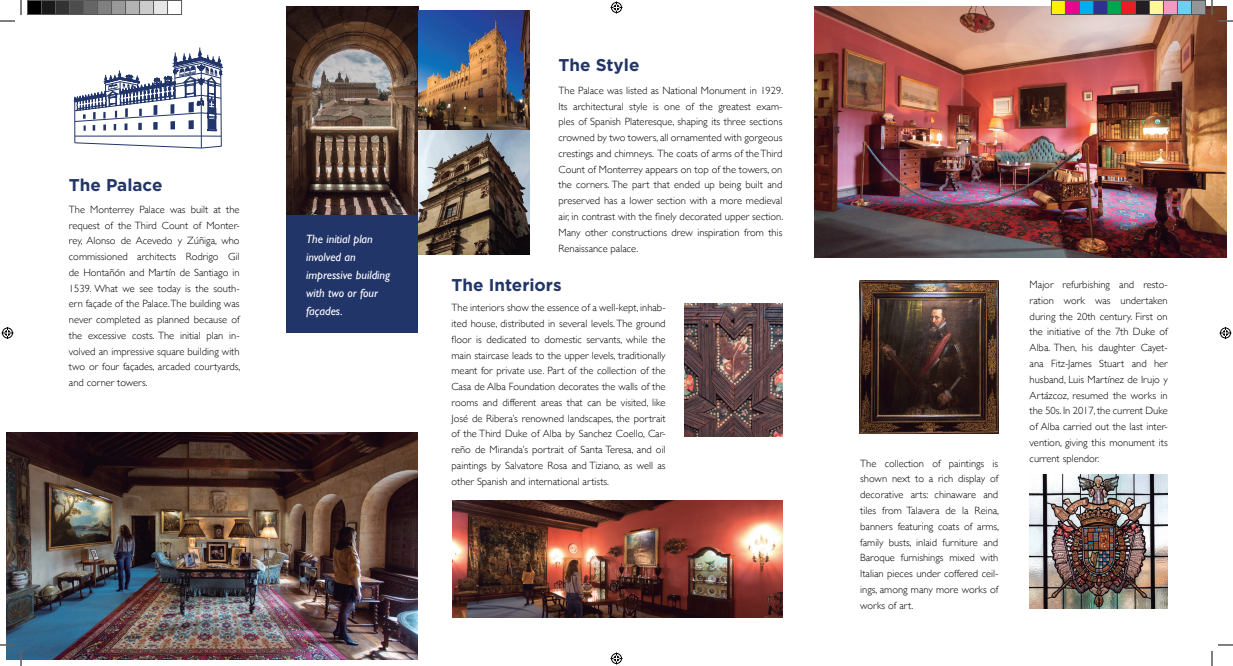
<style>
.page{position:relative;width:1233px;height:666px;background:#fff}
.page>*{position:absolute;margin:0;border:0;box-sizing:border-box;transform-origin:0 0}
.Heading_1{font:700 17px "Gotham";color:#223569}
.Heading_1-2{font:italic 12px/18px "Gill Sans";color:#fff}
.Heading_1-3{font:300 10.5px/15.8px "Gill Sans";color:#000;text-align:justify}
</style>
<div class="page">
<img style="left:7px;top:432px;width:410px;height:227px">
<img style="left:815px;top:7px;width:411px;height:251px">
<img style="left:286px;top:7px;width:132px;height:208px">
<div style="left:286px;top:215px;width:132px;height:117px;background:#223569"></div>
<img style="left:418px;top:11px;width:111px;height:120px">
<svg style="left:418px;top:131px;width:111px;height:124px;background:#716962"></svg>
<svg style="left:74px;top:47px;width:149px;height:101px"></svg>
<img style="left:452px;top:500px;width:330px;height:117px">
<img style="left:1029px;top:474px;width:138px;height:134px">
<img style="left:860px;top:281px;width:138px;height:152px">
<img style="left:684px;top:304px;width:98px;height:132px">
<svg style="left:1218px;top:20px;width:15px;height:2px"></svg>
<svg style="left:0;top:644px;width:15px;height:1px"></svg>
<svg style="left:1218px;top:644px;width:15px;height:1px"></svg>
<svg style="left:0;top:0;width:22px;height:22px"></svg>
<svg style="left:20px;top:651px;width:2px;height:15px"></svg>
<svg style="left:1211px;top:0;width:1px;height:15px"></svg>
<svg style="left:1211px;top:651px;width:1px;height:15px"></svg>
<svg style="left:610px;top:1px;width:12px;height:12px"></svg>
<svg style="left:610px;top:652px;width:12px;height:12px"></svg>
<svg style="left:2px;top:327px;width:12px;height:12px"></svg>
<svg style="left:1219px;top:327px;width:12px;height:12px"></svg>
<div style="left:28px;top:0;width:13px;height:14px;background:#000"></div>
<div style="left:27px;top:0;width:15px;height:15px;border:1px solid #595959"></div>
<div style="left:42px;top:0;width:14px;height:14px;background:#1a1a1a"></div>
<div style="left:41px;top:0;width:15px;height:15px;border:1px solid #595959"></div>
<div style="left:56px;top:0;width:14px;height:14px;background:#333"></div>
<div style="left:55px;top:0;width:15px;height:15px;border:1px solid #595959"></div>
<div style="left:70px;top:0;width:14px;height:14px;background:#4d4d4d"></div>
<div style="left:69px;top:0;width:15px;height:15px;border:1px solid #595959"></div>
<div style="left:84px;top:0;width:13px;height:14px;background:#666"></div>
<div style="left:83px;top:0;width:15px;height:15px;border:1px solid #595959"></div>
<div style="left:98px;top:0;width:14px;height:14px;background:#808080"></div>
<div style="left:97px;top:0;width:15px;height:15px;border:1px solid #595959"></div>
<div style="left:112px;top:0;width:13px;height:14px;background:#999"></div>
<div style="left:111px;top:0;width:15px;height:15px;border:1px solid #595959"></div>
<div style="left:126px;top:0;width:14px;height:14px;background:#b3b3b3"></div>
<div style="left:125px;top:0;width:15px;height:15px;border:1px solid #595959"></div>
<div style="left:140px;top:0;width:14px;height:14px;background:#ccc"></div>
<div style="left:139px;top:0;width:15px;height:15px;border:1px solid #595959"></div>
<div style="left:154px;top:0;width:13px;height:14px;background:#e6e6e6"></div>
<div style="left:153px;top:0;width:15px;height:15px;border:1px solid #595959"></div>
<div style="left:167px;top:0;width:15px;height:15px;border:1px solid #595959"></div>
<div style="left:1051px;top:0;width:14px;height:14px;background:#fff101"></div>
<div style="left:1051px;top:0;width:15px;height:15px;border:1px solid #595959"></div>
<div style="left:1065px;top:0;width:14px;height:14px;background:#ed028c"></div>
<div style="left:1065px;top:0;width:15px;height:15px;border:1px solid #595959"></div>
<div style="left:1079px;top:0;width:14px;height:14px;background:#00aeef"></div>
<div style="left:1079px;top:0;width:15px;height:15px;border:1px solid #595959"></div>
<div style="left:1093px;top:0;width:14px;height:14px;background:#2e3092"></div>
<div style="left:1093px;top:0;width:15px;height:15px;border:1px solid #595959"></div>
<div style="left:1107px;top:0;width:14px;height:14px;background:#00a54f"></div>
<div style="left:1107px;top:0;width:15px;height:15px;border:1px solid #595959"></div>
<div style="left:1121px;top:0;width:14px;height:14px;background:#ee1d23"></div>
<div style="left:1121px;top:0;width:15px;height:15px;border:1px solid #595959"></div>
<div style="left:1135px;top:0;width:14px;height:14px;background:#231f20"></div>
<div style="left:1135px;top:0;width:15px;height:15px;border:1px solid #595959"></div>
<div style="left:1149px;top:0;width:14px;height:14px;background:#fff79a"></div>
<div style="left:1149px;top:0;width:15px;height:15px;border:1px solid #595959"></div>
<div style="left:1163px;top:0;width:14px;height:14px;background:#f499c2"></div>
<div style="left:1163px;top:0;width:15px;height:15px;border:1px solid #595959"></div>
<div style="left:1177px;top:0;width:14px;height:14px;background:#6bcff6"></div>
<div style="left:1177px;top:0;width:15px;height:15px;border:1px solid #595959"></div>
<div style="left:1191px;top:0;width:14px;height:14px;background:#939598"></div>
<div style="left:1191px;top:0;width:15px;height:15px;border:1px solid #595959"></div>
<p class="Heading_1" style="left:69px;top:173px;width:95px">The Palace</p>
<p class="Heading_1-3" style="left:69px;top:201px;width:173px">The Monterrey Palace was built at the request of the Third Count of Monter&shy;rey, Alonso de Acevedo y Zúñiga, who commissioned architects Rodrigo Gil de Hontañón and Martín de Santiago in 1539. What we see today is the south&shy;ern façade of the Palace.The building was never completed as planned because of the excessive costs. The initial plan in&shy;volved an impressive square building with two or four façades, arcaded courtyards, and corner towers.</p>
<p class="Heading_1-2" style="left:306px;top:229px;width:86px">The initial plan involved an impressive building with two or four façades.</p>
<p class="Heading_1" style="left:558px;top:53px;width:82px">The Style</p>
<p class="Heading_1-3" style="left:558px;top:82px;width:226px">The Palace was listed as National Monument in 1929.<br>Its architectural style is one of the greatest exam&shy;ples of Spanish Plateresque, shaping its three sections crowned by two towers, all ornamented with gorgeous crestings and chimneys. The coats of arms of the Third Count of Monterrey appears on top of the towers, on the corners. The part that ended up being built and preserved has a lower section with a more medieval air, in contrast with the finely decorated upper section.<br>Many other constructions drew inspiration from this Renaissance palace.</p>
<p class="Heading_1" style="left:451px;top:274px;width:112px">The Interiors</p>
<p class="Heading_1-3" style="left:451px;top:299px;width:216px">The interiors show the essence of a well-kept, inhab&shy;ited house, distributed in several levels. The ground floor is dedicated to domestic servants, while the main staircase leads to the upper levels, traditionally meant for private use. Part of the collection of the Casa de Alba Foundation decorates the walls of the rooms and different areas that can be visited, like José de Ribera’s renowned landscapes, the portrait of the Third Duke of Alba by Sanchez Coello, Car&shy;reño de Miranda’s portrait of Santa Teresa, and oil paintings by Salvatore Rosa and Tiziano, as well as other Spanish and international artists.</p>
<p class="Heading_1-3" style="left:860px;top:455px;width:140px">The collection of paintings is shown next to a rich display of decorative arts: chinaware and tiles from Talavera de la Reina, banners featuring coats of arms, family busts, inlaid furniture and Baroque furnishings mixed with Italian pieces under coffered ceil&shy;ings, among many more works of works of art.</p>
<p class="Heading_1-3" style="left:1029px;top:276px;width:140px">Major refurbishing and resto&shy;ration work was undertaken during the 20th century. First on the initiative of the 7th Duke of Alba. Then, his daughter Cayet&shy;ana Fitz-James Stuart and her husband, Luis Martínez de Irujo y Artázcoz, resumed the works in the 50s. In 2017, the current Duke of Alba carried out the last inter&shy;vention, giving this monument its current splendor.</p>
</div>
